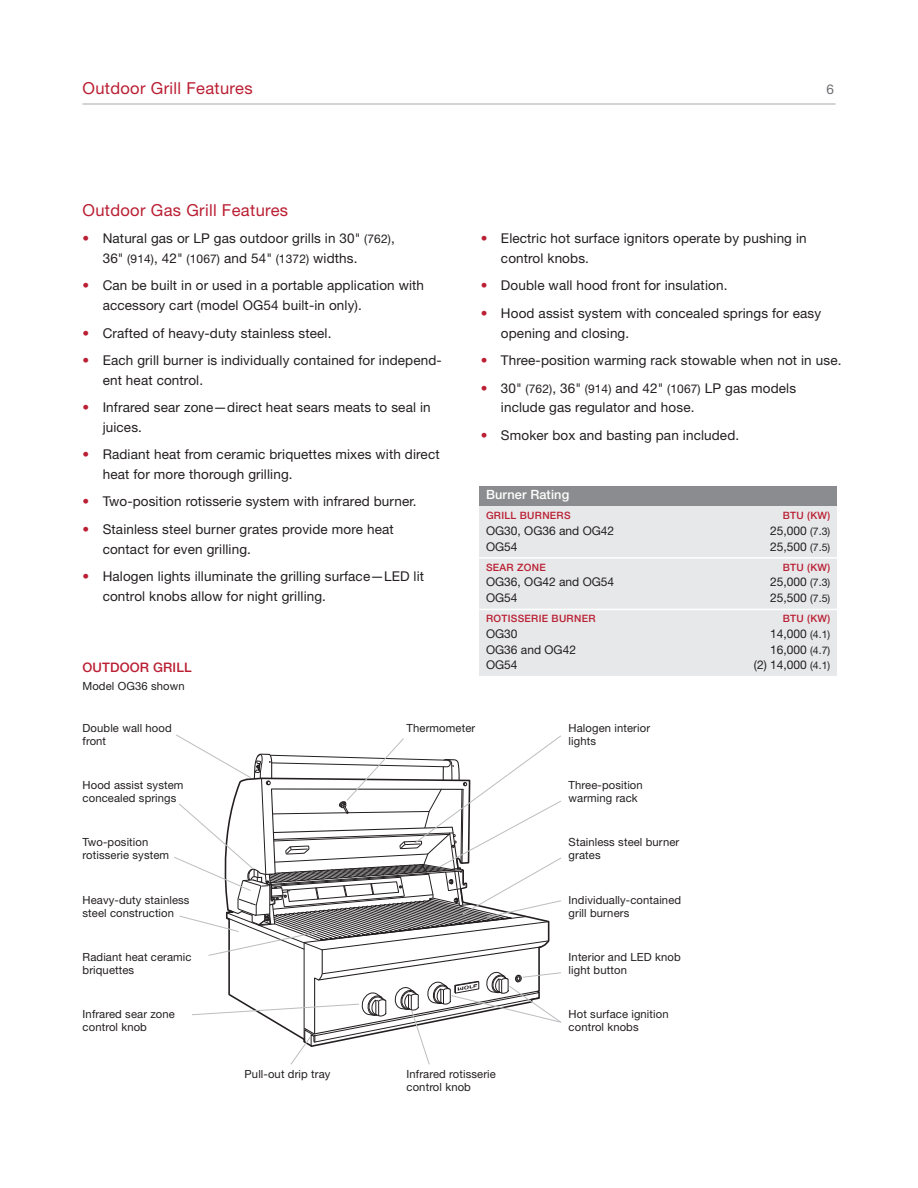
<style>
.page{position:relative;width:918px;height:1188px;background:#fff}
.page>*{position:absolute;margin:0;border:0;box-sizing:border-box;transform-origin:0 0}
.t1{font:16.5px "Helvetica Neue LT Std";letter-spacing:.02em;color:#ba1f33}
.t2{font:13.5px/19.5px "Helvetica Neue LT Std";letter-spacing:.01em;color:#231f20}
.t3{font:13.5px "Helvetica Neue LT Std";color:#6c6d70}
.t4{font:500 13.2px "Helvetica Neue LT Std";letter-spacing:.01em;color:#ba1f33}
.t5{font:500 12.75px "Helvetica Neue LT Std";letter-spacing:.01em;color:#fff}
.t6{font:12px "Helvetica Neue LT Std";color:#231f20}
.t7{font:11.25px/12.8px "Helvetica Neue LT Std";letter-spacing:.01em;color:#231f20}
.t8{font:500 10.2px "Helvetica Neue LT Std";letter-spacing:.03em;color:#ba1f33}
.s1{color:#ba1f33}
.s2{font-size:12px}
.s3{font-size:10.5px}
</style>
<div class="page">
<hr style="left:82px;top:104px;width:754px;height:1px;background:#a8a9ad">
<svg style="left:174px;top:734px;width:387px;height:331px"></svg>
<div style="left:479px;top:505px;width:358px;height:172px;background:#e7e8e9"></div>
<div style="left:479px;top:486px;width:358px;height:19px;background:#8a8c8f"></div>
<hr style="left:479px;top:557px;width:358px;height:2px;background:#fff">
<hr style="left:479px;top:609px;width:358px;height:1px;background:#fff">
<hr style="left:479px;top:676px;width:358px;height:1px;background:#fff">
<p class="t1" style="left:82px;top:83px;width:172px">Outdoor Grill Features</p>
<p class="t3" style="left:826px;top:85px;width:9px">6</p>
<p class="t1" style="left:82px;top:204px;width:207px">Outdoor Gas Grill Features</p>
<p class="t2" style="left:103px;top:230px;width:294px;text-indent:-20px"><span class="s1">•</span> Natural gas or LP gas outdoor grills in 30" <span class="s2">(762)</span>,<br>36" <span class="s2">(914)</span>, 42" <span class="s2">(1067)</span> and 54" <span class="s2">(1372)</span> widths.</p>
<p class="t2" style="left:103px;top:277px;width:323px;text-indent:-20px"><span class="s1">•</span> Can be built in or used in a portable application with accessory cart (model OG54 built-in only).</p>
<p class="t2" style="left:83px;top:324px;width:250px"><span class="s1">•</span> Crafted of heavy-duty stainless steel.</p>
<p class="t2" style="left:103px;top:352px;width:341px;text-indent:-20px"><span class="s1">•</span> Each grill burner is individually contained for independ&shy;ent heat control.</p>
<p class="t2" style="left:103px;top:399px;width:330px;text-indent:-20px"><span class="s1">•</span> Infrared sear zone—direct heat sears meats to seal in juices.</p>
<p class="t2" style="left:103px;top:446px;width:338px;text-indent:-20px"><span class="s1">•</span> Radiant heat from ceramic briquettes mixes with direct heat for more thorough grilling.</p>
<p class="t2" style="left:83px;top:493px;width:336px"><span class="s1">•</span> Two-position rotisserie system with infrared burner.</p>
<p class="t2" style="left:103px;top:521px;width:293px;text-indent:-20px"><span class="s1">•</span> Stainless steel burner grates provide more heat contact for even grilling.</p>
<p class="t2" style="left:103px;top:568px;width:323px;text-indent:-20px"><span class="s1">•</span> Halogen lights illuminate the grilling surface—LED lit control knobs allow for night grilling.</p>
<p class="t4" style="left:82px;top:663px;width:111px">OUTDOOR GRILL</p>
<p class="t7" style="left:82px;top:681px;width:104px">Model OG36 shown</p>
<p class="t2" style="left:501px;top:230px;width:307px;text-indent:-20px"><span class="s1">•</span> Electric hot surface ignitors operate by pushing in control knobs.</p>
<p class="t2" style="left:481px;top:277px;width:248px"><span class="s1">•</span> Double wall hood front for insulation.</p>
<p class="t2" style="left:501px;top:305px;width:322px;text-indent:-20px"><span class="s1">•</span> Hood assist system with concealed springs for easy opening and closing.</p>
<p class="t2" style="left:481px;top:352px;width:362px"><span class="s1">•</span> Three-position warming rack stowable when not in use.</p>
<p class="t2" style="left:501px;top:380px;width:297px;text-indent:-20px"><span class="s1">•</span> 30" <span class="s2">(762)</span>, 36" <span class="s2">(914)</span> and 42" <span class="s2">(1067)</span> LP gas models include gas regulator and hose.</p>
<p class="t2" style="left:481px;top:427px;width:260px"><span class="s1">•</span> Smoker box and basting pan included.</p>
<p class="t5" style="left:486px;top:490px;width:85px">Burner Rating</p>
<p class="t8" style="left:486px;top:512px;width:86px">GRILL BURNERS</p>
<p class="t8" style="left:783px;top:512px;width:49px">BTU (KW)</p>
<p class="t6" style="left:486px;top:526px;width:130px">OG30, OG36 and OG42</p>
<p class="t6" style="left:770px;top:526px;width:62px">25,000 <span class="s3">(7.3)</span></p>
<p class="t6" style="left:486px;top:542px;width:33px">OG54</p>
<p class="t6" style="left:770px;top:542px;width:62px">25,500 <span class="s3">(7.5)</span></p>
<p class="t8" style="left:486px;top:563px;width:61px">SEAR ZONE</p>
<p class="t8" style="left:783px;top:563px;width:49px">BTU (KW)</p>
<p class="t6" style="left:486px;top:578px;width:130px">OG36, OG42 and OG54</p>
<p class="t6" style="left:770px;top:578px;width:62px">25,000 <span class="s3">(7.3)</span></p>
<p class="t6" style="left:486px;top:594px;width:33px">OG54</p>
<p class="t6" style="left:770px;top:594px;width:62px">25,500 <span class="s3">(7.5)</span></p>
<p class="t8" style="left:486px;top:615px;width:111px">ROTISSERIE BURNER</p>
<p class="t8" style="left:783px;top:615px;width:49px">BTU (KW)</p>
<p class="t6" style="left:486px;top:629px;width:33px">OG30</p>
<p class="t6" style="left:770px;top:629px;width:62px">14,000 <span class="s3">(4.1)</span></p>
<p class="t6" style="left:486px;top:645px;width:92px">OG36 and OG42</p>
<p class="t6" style="left:770px;top:645px;width:62px">16,000 <span class="s3">(4.7)</span></p>
<p class="t6" style="left:486px;top:661px;width:33px">OG54</p>
<p class="t6" style="left:754px;top:661px;width:78px">(2) 14,000 <span class="s3">(4.1)</span></p>
<p class="t7" style="left:83px;top:723px;width:91px">Double wall hood front</p>
<p class="t7" style="left:407px;top:723px;width:70px">Thermometer</p>
<p class="t7" style="left:569px;top:723px;width:83px">Halogen interior lights</p>
<p class="t7" style="left:83px;top:780px;width:102px">Hood assist system concealed springs</p>
<p class="t7" style="left:569px;top:780px;width:76px">Three-position warming rack</p>
<p class="t7" style="left:83px;top:837px;width:88px">Two-position rotisserie system</p>
<p class="t7" style="left:569px;top:837px;width:112px">Stainless steel burner grates</p>
<p class="t7" style="left:83px;top:895px;width:108px">Heavy-duty stainless steel construction</p>
<p class="t7" style="left:569px;top:895px;width:114px">Individually-contained grill burners</p>
<p class="t7" style="left:83px;top:952px;width:111px">Radiant heat ceramic briquettes</p>
<p class="t7" style="left:83px;top:1009px;width:94px">Infrared sear zone control knob</p>
<p class="t7" style="left:569px;top:952px;width:114px">Interior and LED knob light button</p>
<p class="t7" style="left:569px;top:1009px;width:102px">Hot surface ignition control knobs</p>
<p class="t7" style="left:245px;top:1069px;width:87px">Pull-out drip tray</p>
<p class="t7" style="left:407px;top:1069px;width:91px">Infrared rotisserie control knob</p>
</div>
